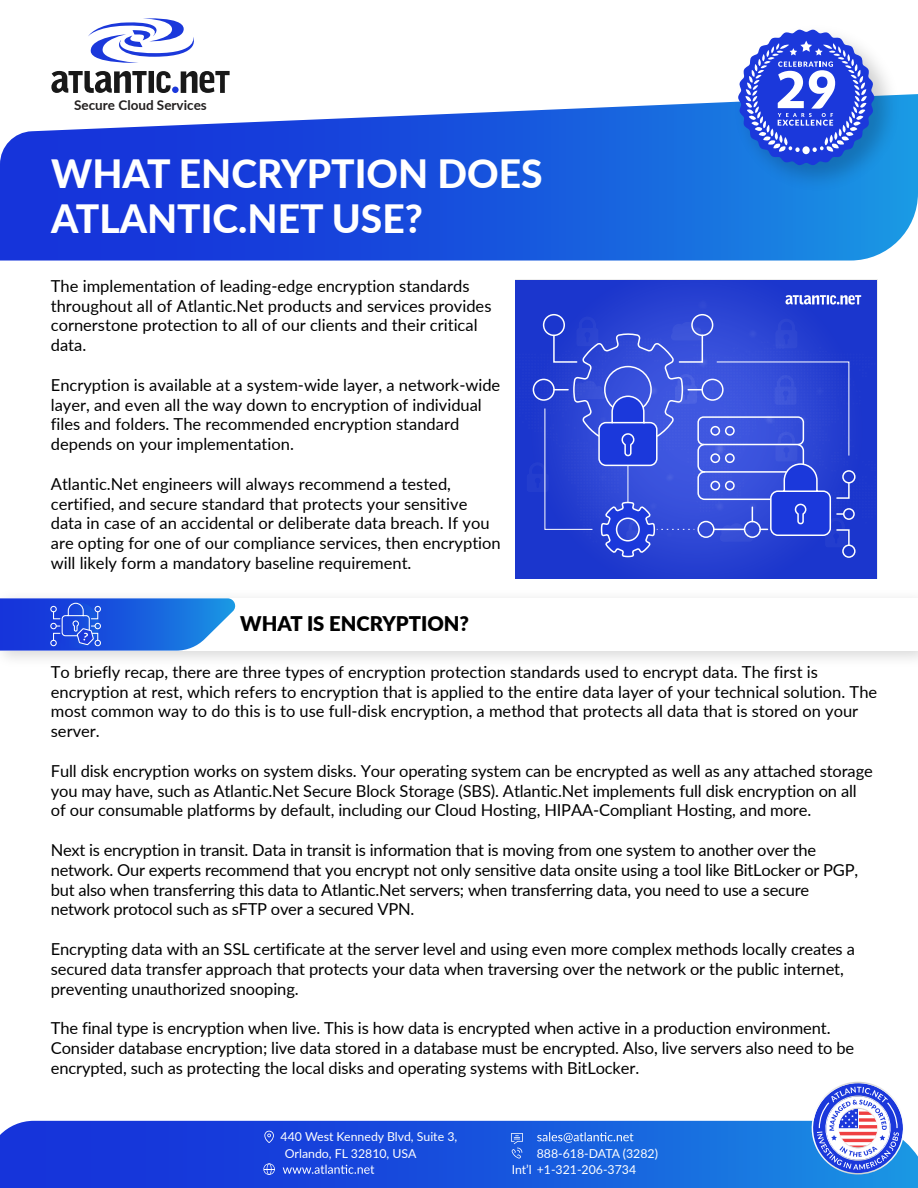
<style>
.page{position:relative;width:918px;height:1188px;background:#fff}
.page>*{position:absolute;margin:0;border:0;box-sizing:border-box;transform-origin:0 0}
.t1{font:800 39px/45px "Lato";color:#fff}
.t2{font:900 20.25px "Lato";color:#000}
.t3{font:16.5px/19.8px "Lato";letter-spacing:-.01em;color:#000}
.t4{font:700 13.5px "Lato";color:#221f1f}
.t5{font:12.3px/16.4px "Lato";color:#fff}
</style>
<div class="page">
<svg style="left:0;top:94px;width:918px;height:167px;background:#376ae1"></svg>
<svg style="left:0;top:598px;width:236px;height:53px;background:#336ae1"></svg>
<svg style="left:516px;top:280px;width:361px;height:299px;background:#1e39ce"></svg>
<svg style="left:572px;top:317px;width:225px;height:16px;background:#2c45d3"></svg>
<div style="left:691px;top:314px;width:22px;height:22px;border:2px solid #fff;border-radius:50%"></div>
<div style="left:543px;top:314px;width:22px;height:22px;border:2px solid #fff;border-radius:50%"></div>
<svg style="left:516px;top:333px;width:362px;height:225px;background:#364fd7"></svg>
<hr style="left:628px;top:465px;width:1px;height:38px;background:#fff">
<svg style="left:785px;top:295px;width:76px;height:10px"></svg>
<svg style="left:0;top:1121px;width:918px;height:67px;background:#1852dd"></svg>
<svg style="left:537px;top:1132px;width:96px;height:11px"></svg>
<svg style="left:283px;top:1165px;width:91px;height:9px"></svg>
<svg style="left:511px;top:1133px;width:12px;height:26px"></svg>
<svg style="left:264px;top:1131px;width:10px;height:12px"></svg>
<svg style="left:263px;top:1163px;width:12px;height:12px"></svg>
<svg style="left:806px;top:1081px;width:103px;height:98px"></svg>
<svg style="left:157px;top:71px;width:14px;height:22px"></svg>
<svg style="left:51px;top:71px;width:96px;height:22px"></svg>
<div style="left:149px;top:71px;width:5px;height:22px;background:#181818"></div>
<svg style="left:181px;top:71px;width:49px;height:22px"></svg>
<svg style="left:88px;top:18px;width:106px;height:45px"></svg>
<div style="left:172px;top:87px;width:7px;height:6px;background:#1b38db;border-radius:50%"></div>
<img style="left:726px;top:29px;width:182px;height:171px">
<svg style="left:738px;top:30px;width:136px;height:135px"></svg>
<p class="t4" style="left:74px;top:96px;width:134px">Secure Cloud Services</p>
<h1 class="t1" style="left:51px;top:149px;width:493px">WHAT ENCRYPTION DOES<br>ATLANTIC.NET USE?</h1>
<p class="t3" style="left:51px;top:275px;width:442px">The implementation of leading-edge encryption standards throughout all of Atlantic.Net products and services provides cornerstone protection to all of our clients and their critical data.</p>
<p class="t3" style="left:51px;top:374px;width:451px">Encryption is available at a system-wide layer, a network-wide layer, and even all the way down to encryption of individual files and folders. The recommended encryption standard depends on your implementation.</p>
<p class="t3" style="left:51px;top:473px;width:451px">Atlantic.Net engineers will always recommend a tested, certified, and secure standard that protects your sensitive data in case of an accidental or deliberate data breach. If you are opting for one of our compliance services, then encryption will likely form a mandatory baseline requirement.</p>
<p class="t2" style="left:240px;top:609px;width:230px">WHAT IS ENCRYPTION?</p>
<p class="t3" style="left:51px;top:661px;width:828px">To briefly recap, there are three types of encryption protection standards used to encrypt data. The first is encryption at rest, which refers to encryption that is applied to the entire data layer of your technical solution. The most common way to do this is to use full-disk encryption, a method that protects all data that is stored on your server.</p>
<p class="t3" style="left:51px;top:760px;width:824px">Full disk encryption works on system disks. Your operating system can be encrypted as well as any attached storage you may have, such as Atlantic.Net Secure Block Storage (SBS). Atlantic.Net implements full disk encryption on all of our consumable platforms by default, including our Cloud Hosting, HIPAA-Compliant Hosting, and more.</p>
<p class="t3" style="left:51px;top:839px;width:809px">Next is encryption in transit. Data in transit is information that is moving from one system to another over the network. Our experts recommend that you encrypt not only sensitive data onsite using a tool like BitLocker or PGP, but also when transferring this data to Atlantic.Net servers; when transferring data, you need to use a secure network protocol such as sFTP over a secured VPN.</p>
<p class="t3" style="left:51px;top:938px;width:806px">Encrypting data with an SSL certificate at the server level and using even more complex methods locally creates a secured data transfer approach that protects your data when traversing over the network or the public internet, preventing unauthorized snooping.</p>
<p class="t3" style="left:51px;top:1018px;width:805px">The final type is encryption when live. This is how data is encrypted when active in a production environment.<br>Consider database encryption; live data stored in a database must be encrypted. Also, live servers also need to be encrypted, such as protecting the local disks and operating systems with BitLocker.</p>
<p class="t5" style="left:285px;top:1128px;width:174px;text-indent:-4px">440 West Kennedy Blvd, Suite 3,<br>Orlando, FL 32810, USA</p>
<p class="t5" style="left:512px;top:1144px;width:148px;text-indent:25px">888-618-DATA (3282)<br>Int’l +1-321-206-3734</p>
</div>
